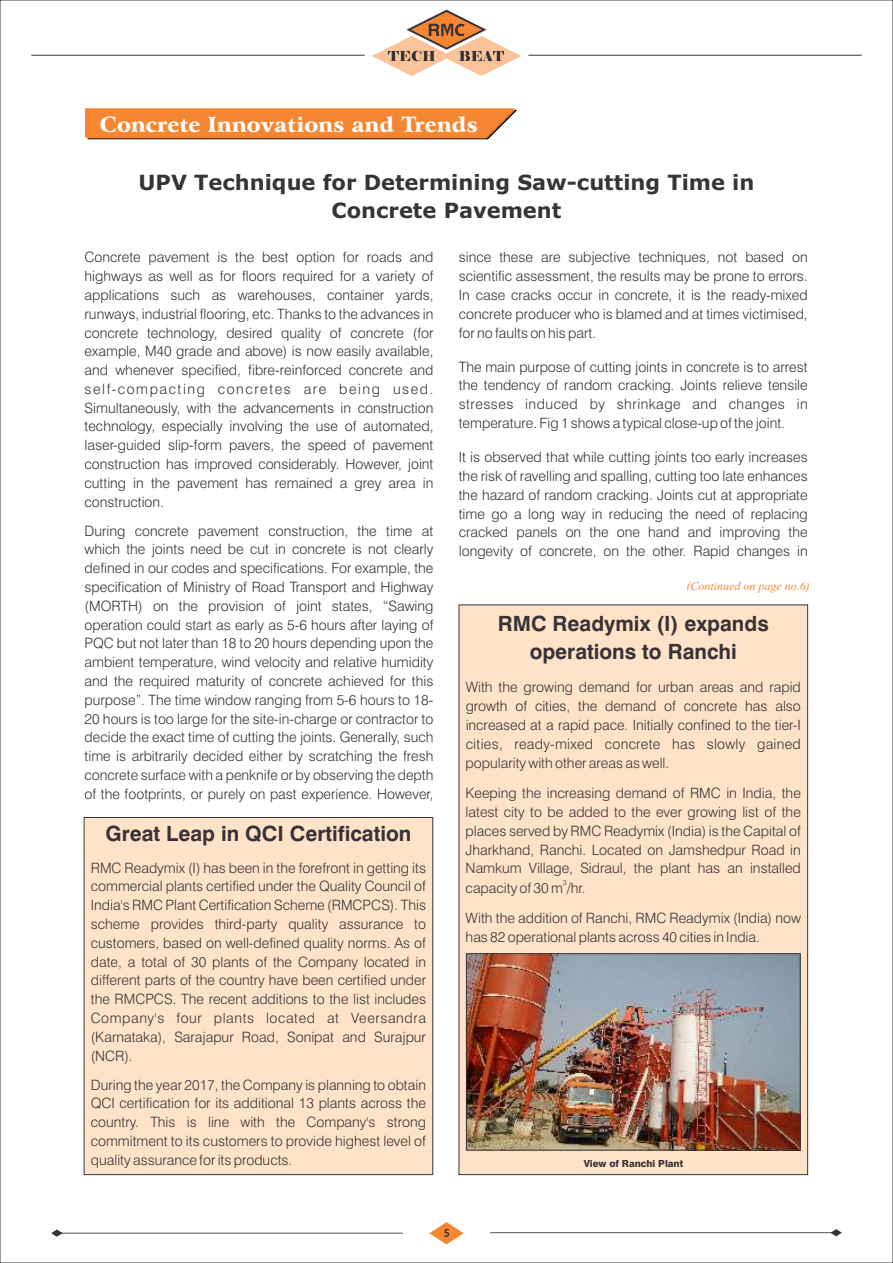
<style>
.page{position:relative;width:893px;height:1263px;background:#fff}
.page>*{position:absolute;margin:0;border:0;box-sizing:border-box;transform-origin:0 0}
.t1{font:700 21px/27.8px "Swiss 721 BT";color:#383336;text-align:center}
.t2{font:700 21px/28px "Verdana";color:#383336;text-align:center}
.t3{font:900 21px "Arrus BT";color:#fff}
.t4{font:300 14.25px/18.8px "Swiss 721 BT";color:#383336;text-align:justify}
.t5{font:italic 12px "Times New Roman";color:#f58733}
.t6{font:800 9.75px "Swiss 721 BT";color:#383336}
.t7{font:300 7.2px "Swiss 721 BT";color:#383336}
</style>
<div class="page">
<hr style="left:528px;top:55px;width:334px;height:1px;background:#383336">
<hr style="left:31px;top:55px;width:334px;height:1px;background:#383336">
<svg style="left:372px;top:10px;width:149px;height:66px"></svg>
<svg style="left:51px;top:1229px;width:352px;height:8px"></svg>
<svg style="left:490px;top:1229px;width:352px;height:7px"></svg>
<svg style="left:429px;top:1222px;width:35px;height:22px"></svg>
<svg style="left:85px;top:108px;width:432px;height:31px;background:#ef8839"></svg>
<div style="left:458px;top:604px;width:350px;height:571px;background:#ffe3c9"></div>
<div style="left:83px;top:817px;width:351px;height:358px;background:#ffe3c9"></div>
<img style="left:468px;top:955px;width:330px;height:193px">
<div style="left:466px;top:953px;width:334px;height:197px;border:1px solid #383336"></div>
<h1 class="t3" style="left:100px;top:116px;width:379px">Concrete Innovations and Trends</h1>
<h1 class="t2" style="left:139px;top:170px;width:617px">UPV Technique for Determining Saw-cutting Time in<br>Concrete Pavement</h1>
<p class="t4" style="left:85px;top:249px;width:350px">Concrete pavement is the best option for roads and highways as well as for floors required for a variety of applications such as warehouses, container yards, runways, industrial flooring, etc. Thanks to the advances in concrete technology, desired quality of concrete (for example, M40 grade and above) is now easily available, and whenever specified, fibre-reinforced concrete and self-compacting concretes are being used.<br>Simultaneously, with the advancements in construction technology, especially involving the use of automated, laser-guided slip-form pavers, the speed of pavement construction has improved considerably. However, joint cutting in the pavement has remained a grey area in construction.</p>
<p class="t4" style="left:85px;top:523px;width:350px">During concrete pavement construction, the time at which the joints need be cut in concrete is not clearly defined in our codes and specifications. For example, the specification of Ministry of Road Transport and Highway (MORTH) on the provision of joint states, “Sawing operation could start as early as 5-6 hours after laying of PQC but not later than 18 to 20 hours depending upon the ambient temperature, wind velocity and relative humidity and the required maturity of concrete achieved for this purpose”. The time window ranging from 5-6 hours to 18- 20 hours is too large for the site-in-charge or contractor to decide the exact time of cutting the joints. Generally, such time is arbitrarily decided either by scratching the fresh concrete surface with a penknife or by observing the depth of the footprints, or purely on past experience. However,</p>
<h1 class="t1" style="left:105px;top:821px;width:308px">Great Leap in QCI Certification</h1>
<p class="t4" style="left:91px;top:859px;width:337px">RMC Readymix (I) has been in the forefront in getting its commercial plants certified under the Quality Council of India's RMC Plant Certification Scheme (RMCPCS). This scheme provides third-party quality assurance to customers, based on well-defined quality norms. As of date, a total of 30 plants of the Company located in different parts of the country have been certified under the RMCPCS. The recent additions to the list includes Company's four plants located at Veersandra (Karnataka), Sarajapur Road, Sonipat and Surajpur (NCR).</p>
<p class="t4" style="left:91px;top:1076px;width:337px">During the year 2017, the Company is planning to obtain QCI certification for its additional 13 plants across the country. This is line with the Company's strong commitment to its customers to provide highest level of quality assurance for its products.</p>
<p class="t4" style="left:459px;top:249px;width:350px">since these are subjective techniques, not based on scientific assessment, the results may be prone to errors.<br>In case cracks occur in concrete, it is the ready-mixed concrete producer who is blamed and at times victimised, for no faults on his part.</p>
<p class="t4" style="left:459px;top:359px;width:350px">The main purpose of cutting joints in concrete is to arrest the tendency of random cracking. Joints relieve tensile stresses induced by shrinkage and changes in temperature. Fig 1 shows a typical close-up of the joint.</p>
<p class="t4" style="left:459px;top:449px;width:350px">It is observed that while cutting joints too early increases the risk of ravelling and spalling, cutting too late enhances the hazard of random cracking. Joints cut at appropriate time go a long way in reducing the need of replacing cracked panels on the one hand and improving the longevity of concrete, on the other. Rapid changes in</p>
<p class="t5" style="left:687px;top:581px;width:125px">(Continued on page no.6)</p>
<h1 class="t1" style="left:498px;top:612px;width:273px">RMC Readymix (I) expands operations to Ranchi</h1>
<p class="t4" style="left:466px;top:679px;width:337px">With the growing demand for urban areas and rapid growth of cities, the demand of concrete has also increased at a rapid pace. Initially confined to the tier-I cities, ready-mixed concrete has slowly gained popularity with other areas as well.</p>
<p class="t4" style="left:466px;top:785px;width:337px">Keeping the increasing demand of RMC in India, the latest city to be added to the ever growing list of the places served by RMC Readymix (India) is the Capital of Jharkhand, Ranchi. Located on Jamshedpur Road in Namkum Village, Sidraul, the plant has an installed</p>
<p class="t7" style="left:563px;top:880px;width:5px">3</p>
<p class="t4" style="left:466px;top:873px;width:337px;line-height:30.8px">capacity of 30 m /hr.<br>With the addition of Ranchi, RMC Readymix (India) now</p>
<p class="t4" style="left:466px;top:929px;width:296px">has 82 operational plants across 40 cities in India.</p>
<p class="t6" style="left:584px;top:1159px;width:101px">View of Ranchi Plant</p>
</div>
